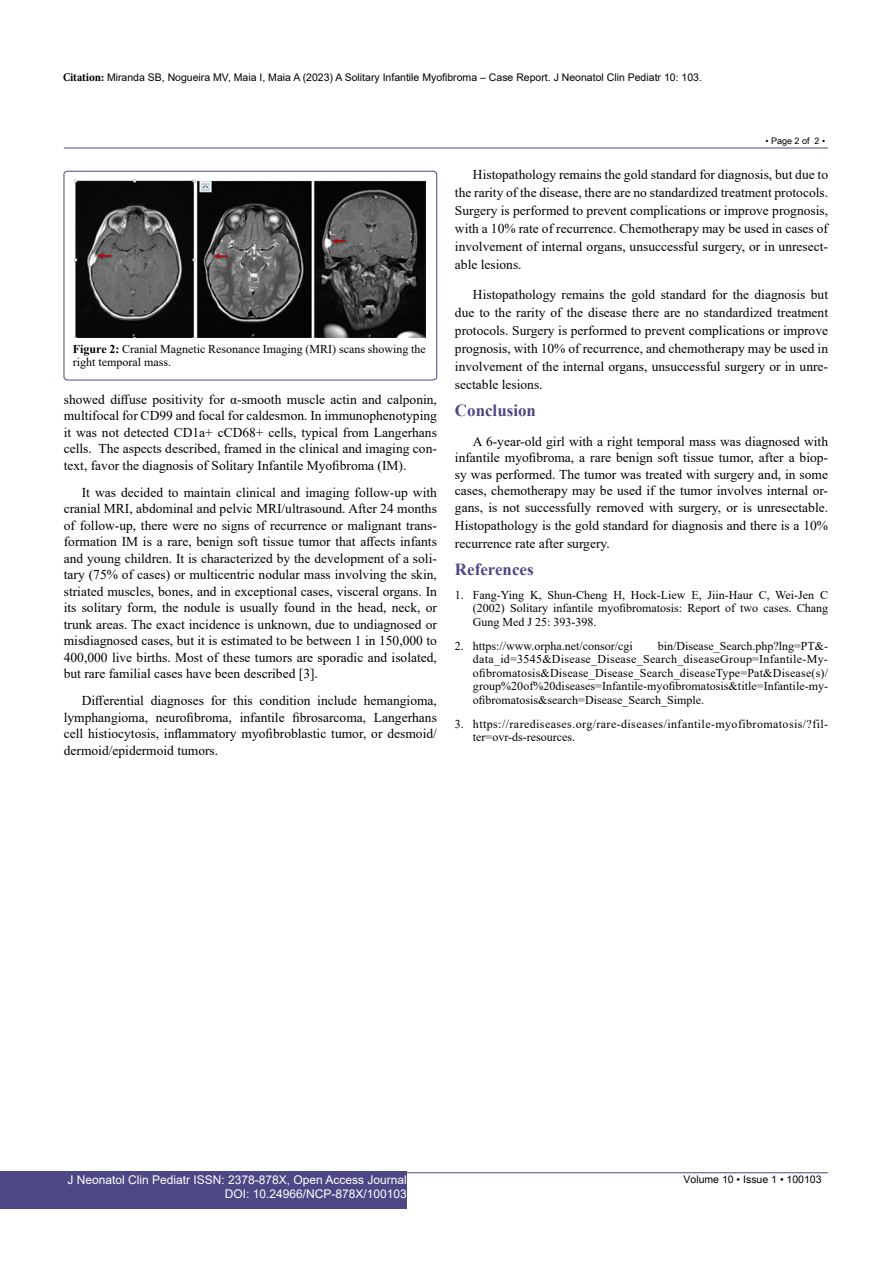
<style>
.page{position:relative;width:893px;height:1263px;background:#fff}
.page>*{position:absolute;margin:0;border:0;box-sizing:border-box;transform-origin:0 0}
.t1{font:700 16.95px "Times New Roman";color:#4d4785}
.t2{font:13.5px/16.5px "Times New Roman";color:#000;text-align:justify}
.t3{font:12px/13.5px "Times New Roman";color:#000;text-align:justify}
.t4{font:12px/13.5px "Times New Roman";letter-spacing:.035em;color:#000}
.t5{font:12px/14.2px "Arial";color:#fff;text-align:right}
.t6{font:10.5px "Arial";color:#000}
.t7{font:10.5px "Arial Unicode MS";color:#000}
.t8{font:9px "Arial Unicode MS";color:#000}
.s1{font-family:"Minion Pro";font-weight:700;font-stretch:condensed;font-size:12px}
.s2{font-weight:700}
</style>
<div class="page">
<hr style="left:64px;top:148px;width:764px;height:1px;background:#4d4785">
<hr style="left:64px;top:1172px;width:764px;height:1px;background:#4d4785">
<div style="left:0;top:1171px;width:407px;height:38px;background:#4d4785"></div>
<svg style="left:64px;top:171px;width:373px;height:209px"></svg>
<img style="left:73px;top:179px;width:353px;height:158px">
<p class="t6" style="left:63px;top:70px;width:640px"><span class="s1">Citation:</span> Miranda SB, Nogueira MV, Maia I, Maia A (2023) A Solitary Infantile Myofibroma – Case Report. J Neonatol Clin Pediatr 10: 103.</p>
<p class="t8" style="left:765px;top:134px;width:61px">• Page 2 of 2 •</p>
<p class="t3" style="left:73px;top:341px;width:354px"><span class="s2">Figure 2:</span> Cranial Magnetic Resonance Imaging (MRI) scans showing the right temporal mass.</p>
<p class="t2" style="left:64px;top:391px;width:375px">showed diffuse positivity for α-smooth muscle actin and calponin, multifocal for CD99 and focal for caldesmon. In immunophenotyping it was not detected CD1a+ cCD68+ cells, typical from Langerhans cells. The aspects described, framed in the clinical and imaging con&shy;text, favor the diagnosis of Solitary Infantile Myofibroma (IM).</p>
<p class="t2" style="left:64px;top:484px;width:375px;text-indent:18px">It was decided to maintain clinical and imaging follow-up with cranial MRI, abdominal and pelvic MRI/ultrasound. After 24 months of follow-up, there were no signs of recurrence or malignant trans&shy;formation IM is a rare, benign soft tissue tumor that affects infants and young children. It is characterized by the development of a soli&shy;tary (75% of cases) or multicentric nodular mass involving the skin, striated muscles, bones, and in exceptional cases, visceral organs. In its solitary form, the nodule is usually found in the head, neck, or trunk areas. The exact incidence is unknown, due to undiagnosed or misdiagnosed cases, but it is estimated to be between 1 in 150,000 to 400,000 live births. Most of these tumors are sporadic and isolated, but rare familial cases have been described [3].</p>
<p class="t2" style="left:64px;top:692px;width:375px;text-indent:18px">Differential diagnoses for this condition include hemangioma, lymphangioma, neurofibroma, infantile fibrosarcoma, Langerhans cell histiocytosis, inflammatory myofibroblastic tumor, or desmoid/ dermoid/epidermoid tumors.</p>
<p class="t2" style="left:455px;top:165px;width:375px;line-height:18px;text-indent:18px">Histopathology remains the gold standard for diagnosis, but due to the rarity of the disease, there are no standardized treatment protocols.<br>Surgery is performed to prevent complications or improve prognosis, with a 10% rate of recurrence. Chemotherapy may be used in cases of involvement of internal organs, unsuccessful surgery, or in unresect&shy;able lesions.</p>
<p class="t2" style="left:455px;top:285px;width:375px;line-height:18px;text-indent:18px">Histopathology remains the gold standard for the diagnosis but due to the rarity of the disease there are no standardized treatment protocols. Surgery is performed to prevent complications or improve prognosis, with 10% of recurrence, and chemotherapy may be used in involvement of the internal organs, unsuccessful surgery or in unre&shy;sectable lesions.</p>
<p class="t1" style="left:455px;top:398px;width:83px">Conclusion</p>
<p class="t2" style="left:455px;top:433px;width:375px;text-indent:18px">A 6-year-old girl with a right temporal mass was diagnosed with infantile myofibroma, a rare benign soft tissue tumor, after a biop&shy;sy was performed. The tumor was treated with surgery and, in some cases, chemotherapy may be used if the tumor involves internal or&shy;gans, is not successfully removed with surgery, or is unresectable.</p>
<p class="t2" style="left:455px;top:516px;width:375px;line-height:18px">Histopathology is the gold standard for diagnosis and there is a 10% recurrence rate after surgery.</p>
<p class="t1" style="left:455px;top:557px;width:80px">References</p>
<p class="t3" style="left:473px;top:588px;width:357px;text-indent:-18px">1. Fang-Ying K, Shun-Cheng H, Hock-Liew E, Jiin-Haur C, Wei-Jen C (2002) Solitary infantile myofibromatosis: Report of two cases. Chang Gung Med J 25: 393-398.</p>
<p class="t3" style="left:455px;top:639px;width:179px">2. https://www.orpha.net/consor/cgi</p>
<p class="t3" style="left:473px;top:639px;width:357px;text-indent:185px">bin/Disease_Search.php?lng=PT&amp;- data_id=3545&amp;Disease_Disease_Search_diseaseGroup=Infantile-My&shy;ofibromatosis&amp;Disease_Disease_Search_diseaseType=Pat&amp;Disease(s)/ group%20of%20diseases=Infantile-myofibromatosis&amp;title=Infantile-my&shy;ofibromatosis&amp;search=Disease_Search_Simple.</p>
<p class="t4" style="left:473px;top:717px;width:357px;text-indent:-18px">3. https://rarediseases.org/rare-diseases/infantile-myofibromatosis/?fil&shy;ter=ovr-ds-resources.</p>
<p class="t5" style="left:68px;top:1172px;width:341px">J Neonatol Clin Pediatr ISSN: 2378-878X, Open Access Journal<br>DOI: 10.24966/NCP-878X/100103</p>
<p class="t7" style="left:683px;top:1172px;width:140px">Volume 10 • Issue 1 • 100103</p>
</div>
